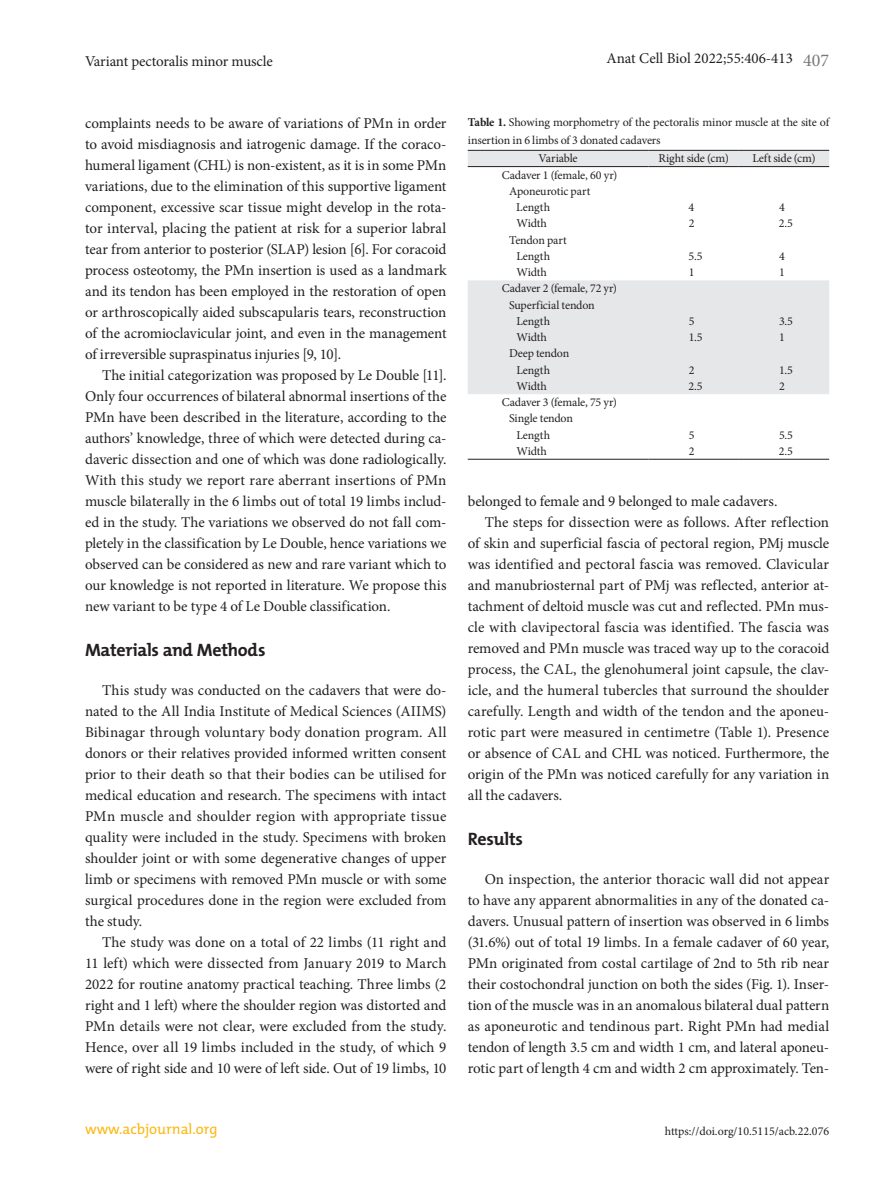
<style>
.page{position:relative;width:893px;height:1191px;background:#fff}
.page>*{position:absolute;margin:0;border:0;box-sizing:border-box;transform-origin:0 0}
.t1{font:700 18px "The Mix";letter-spacing:-.015em;color:#231f20}
.t2{font:15px/21px "Minion Pro";letter-spacing:-.005em;color:#231f20;text-align:justify}
.t3{font:14.7px "The Mix";color:#fcb814}
.t4{font:12px/16.2px "Minion Pro";letter-spacing:-.015em;color:#231f20}
.s1{font-size:18px;color:#76787b}
.s2{font-weight:700}
</style>
<div class="page">
<svg style="left:468px;top:151px;width:361px;height:243px;fill:#e6e7e9"></svg>
<hr style="left:468px;top:150px;width:180px;height:1px;background:#231f20">
<hr style="left:648px;top:150px;width:91px;height:1px;background:#231f20">
<hr style="left:739px;top:150px;width:90px;height:1px;background:#231f20">
<hr style="left:468px;top:166px;width:180px;height:1px;background:#231f20">
<hr style="left:648px;top:166px;width:91px;height:1px;background:#231f20">
<hr style="left:739px;top:166px;width:90px;height:1px;background:#231f20">
<hr style="left:468px;top:459px;width:180px;height:1px;background:#231f20">
<hr style="left:648px;top:459px;width:91px;height:1px;background:#231f20">
<hr style="left:739px;top:459px;width:90px;height:1px;background:#231f20">
<p class="t2" style="left:85px;top:50px;width:189px">Variant pectoralis minor muscle</p>
<p class="t2" style="left:606px;top:48px;width:224px">Anat Cell Biol 2022;55:406-413 <span class="s1">407</span></p>
<p class="t2" style="left:85px;top:113px;width:363px">complaints needs to be aware of variations of PMn in order to avoid misdiagnosis and iatrogenic damage. If the coraco&shy;humeral ligament (CHL) is non-existent, as it is in some PMn variations, due to the elimination of this supportive ligament component, excessive scar tissue might develop in the rota&shy;tor interval, placing the patient at risk for a superior labral tear from anterior to posterior (SLAP) lesion [6]. For coracoid process osteotomy, the PMn insertion is used as a landmark and its tendon has been employed in the restoration of open or arthroscopically aided subscapularis tears, reconstruction of the acromioclavicular joint, and even in the management of irreversible supraspinatus injuries [9, 10].</p>
<p class="t2" style="left:85px;top:365px;width:363px;text-indent:17px">The initial categorization was proposed by Le Double [11].<br>Only four occurrences of bilateral abnormal insertions of the PMn have been described in the literature, according to the authors’ knowledge, three of which were detected during ca&shy;daveric dissection and one of which was done radiologically.<br>With this study we report rare aberrant insertions of PMn muscle bilaterally in the 6 limbs out of total 19 limbs includ&shy;ed in the study. The variations we observed do not fall com&shy;pletely in the classification by Le Double, hence variations we observed can be considered as new and rare variant which to our knowledge is not reported in literature. We propose this new variant to be type 4 of Le Double classification.</p>
<p class="t1" style="left:85px;top:635px;width:182px">Materials and Methods</p>
<p class="t2" style="left:85px;top:680px;width:363px;text-indent:17px">This study was conducted on the cadavers that were do&shy;nated to the All India Institute of Medical Sciences (AIIMS)<br>Bibinagar through voluntary body donation program. All donors or their relatives provided informed written consent prior to their death so that their bodies can be utilised for medical education and research. The specimens with intact PMn muscle and shoulder region with appropriate tissue quality were included in the study. Specimens with broken shoulder joint or with some degenerative changes of upper limb or specimens with removed PMn muscle or with some surgical procedures done in the region were excluded from the study.</p>
<p class="t2" style="left:85px;top:932px;width:363px;text-indent:17px">The study was done on a total of 22 limbs (11 right and 11 left) which were dissected from January 2019 to March 2022 for routine anatomy practical teaching. Three limbs (2 right and 1 left) where the shoulder region was distorted and PMn details were not clear, were excluded from the study.<br>Hence, over all 19 limbs included in the study, of which 9 were of right side and 10 were of left side. Out of 19 limbs, 10</p>
<p class="t4" style="left:468px;top:114px;width:363px"><span class="s2">Table 1.</span> Showing morphometry of the pectoralis minor muscle at the site of</p>
<p class="t4" style="left:468px;top:132px;width:194px">insertion in 6 limbs of 3 donated cadavers</p>
<p class="t4" style="left:538px;top:150px;width:41px">Variable</p>
<p class="t4" style="left:658px;top:150px;width:72px">Right side (cm)</p>
<p class="t4" style="left:752px;top:150px;width:65px">Left side (cm)</p>
<p class="t4" style="left:502px;top:167px;width:117px">Cadaver 1 (female, 60 yr)</p>
<p class="t4" style="left:509px;top:183px;width:83px">Aponeurotic part</p>
<p class="t4" style="left:516px;top:199px;width:35px">Length</p>
<p class="t4" style="left:689px;top:199px;width:7px">4</p>
<p class="t4" style="left:779px;top:199px;width:7px">4</p>
<p class="t4" style="left:516px;top:215px;width:32px">Width</p>
<p class="t4" style="left:689px;top:215px;width:7px">2</p>
<p class="t4" style="left:779px;top:215px;width:16px">2.5</p>
<p class="t4" style="left:516px;top:232px;width:52px;text-indent:-7px">Tendon part<br>Length</p>
<p class="t4" style="left:689px;top:248px;width:15px">5.5</p>
<p class="t4" style="left:779px;top:248px;width:7px">4</p>
<p class="t4" style="left:516px;top:264px;width:32px">Width</p>
<p class="t4" style="left:689px;top:264px;width:7px">1</p>
<p class="t4" style="left:779px;top:264px;width:7px">1</p>
<p class="t4" style="left:502px;top:280px;width:117px">Cadaver 2 (female, 72 yr)</p>
<p class="t4" style="left:509px;top:297px;width:87px">Superficial tendon</p>
<p class="t4" style="left:516px;top:313px;width:35px">Length</p>
<p class="t4" style="left:689px;top:313px;width:7px">5</p>
<p class="t4" style="left:779px;top:313px;width:15px">3.5</p>
<p class="t4" style="left:516px;top:329px;width:32px">Width</p>
<p class="t4" style="left:689px;top:329px;width:15px">1.5</p>
<p class="t4" style="left:779px;top:329px;width:7px">1</p>
<p class="t4" style="left:516px;top:345px;width:54px;text-indent:-7px">Deep tendon<br>Length</p>
<p class="t4" style="left:689px;top:362px;width:7px">2</p>
<p class="t4" style="left:779px;top:362px;width:15px">1.5</p>
<p class="t4" style="left:516px;top:378px;width:32px">Width</p>
<p class="t4" style="left:688px;top:378px;width:16px">2.5</p>
<p class="t4" style="left:779px;top:378px;width:7px">2</p>
<p class="t4" style="left:502px;top:394px;width:117px">Cadaver 3 (female, 75 yr)</p>
<p class="t4" style="left:509px;top:410px;width:65px">Single tendon</p>
<p class="t4" style="left:516px;top:427px;width:35px">Length</p>
<p class="t4" style="left:689px;top:427px;width:7px">5</p>
<p class="t4" style="left:779px;top:427px;width:15px">5.5</p>
<p class="t4" style="left:516px;top:443px;width:32px">Width</p>
<p class="t4" style="left:689px;top:443px;width:7px">2</p>
<p class="t4" style="left:779px;top:443px;width:16px">2.5</p>
<p class="t2" style="left:468px;top:491px;width:311px">belonged to female and 9 belonged to male cadavers.</p>
<p class="t2" style="left:485px;top:512px;width:346px">The steps for dissection were as follows. After reflection</p>
<p class="t2" style="left:468px;top:533px;width:363px">of skin and superficial fascia of pectoral region, PMj muscle</p>
<p class="t2" style="left:468px;top:554px;width:363px">was identified and pectoral fascia was removed. Clavicular</p>
<p class="t2" style="left:468px;top:575px;width:363px">and manubriosternal part of PMj was reflected, anterior at-</p>
<p class="t2" style="left:468px;top:596px;width:363px">tachment of deltoid muscle was cut and reflected. PMn mus-</p>
<p class="t2" style="left:468px;top:617px;width:363px">cle with clavipectoral fascia was identified. The fascia was</p>
<p class="t2" style="left:468px;top:638px;width:363px">removed and PMn muscle was traced way up to the coracoid</p>
<p class="t2" style="left:468px;top:659px;width:363px">process, the CAL, the glenohumeral joint capsule, the clav-</p>
<p class="t2" style="left:468px;top:680px;width:363px">icle, and the humeral tubercles that surround the shoulder</p>
<p class="t2" style="left:468px;top:701px;width:363px">carefully. Length and width of the tendon and the aponeu-</p>
<p class="t2" style="left:468px;top:722px;width:363px">rotic part were measured in centimetre (Table 1). Presence</p>
<p class="t2" style="left:468px;top:743px;width:363px">or absence of CAL and CHL was noticed. Furthermore, the</p>
<p class="t2" style="left:468px;top:764px;width:363px">origin of the PMn was noticed carefully for any variation in</p>
<p class="t2" style="left:468px;top:785px;width:96px">all the cadavers.</p>
<p class="t1" style="left:468px;top:823px;width:57px">Results</p>
<p class="t2" style="left:468px;top:869px;width:363px;text-indent:17px">On inspection, the anterior thoracic wall did not appear to have any apparent abnormalities in any of the donated ca&shy;davers. Unusual pattern of insertion was observed in 6 limbs (31.6%) out of total 19 limbs. In a female cadaver of 60 year, PMn originated from costal cartilage of 2nd to 5th rib near their costochondral junction on both the sides (Fig. 1). Inser&shy;tion of the muscle was in an anomalous bilateral dual pattern as aponeurotic and tendinous part. Right PMn had medial tendon of length 3.5 cm and width 1 cm, and lateral aponeu&shy;rotic part of length 4 cm and width 2 cm approximately. Ten-</p>
<p class="t3" style="left:85px;top:1117px;width:134px">www.acbjournal.org</p>
<p class="t4" style="left:665px;top:1123px;width:166px">https://doi.org/10.5115/acb.22.076</p>
</div>
